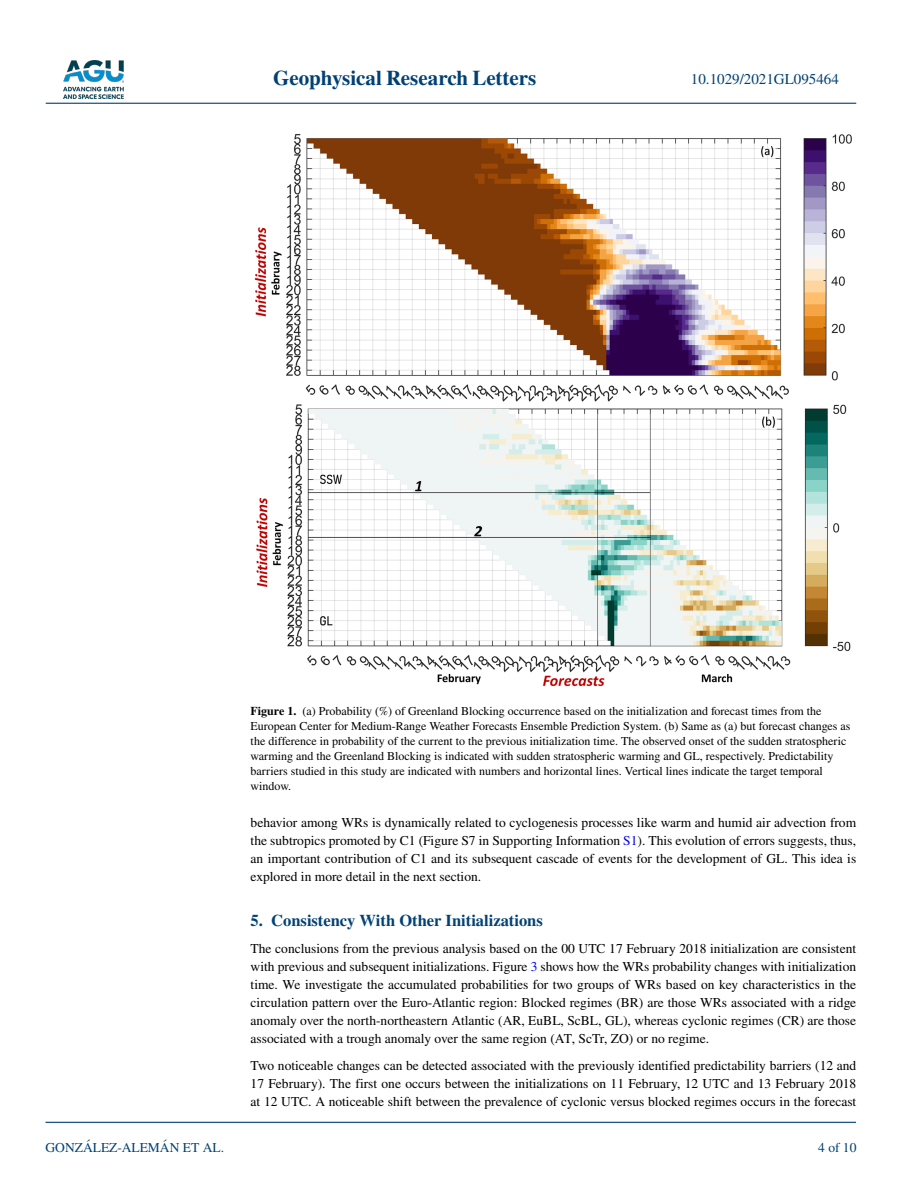
<style>
.page{position:relative;width:902px;height:1183px;background:#fff}
.page>*{position:absolute;margin:0;border:0;box-sizing:border-box;transform-origin:0 0}
.t1{font:700 21px "STIX";color:#004174}
.t2{font:700 16.5px "STIX";color:#004174}
.t3{font:15px "STIX";color:#004174}
.t4{font:13.5px/18px "STIX";color:#000;text-align:justify}
.t5{font:13.5px "STIX";color:#004174}
.t6{font:12px/15px "STIX";color:#000}
.s1{font-weight:700}
.s2{color:#00f}
</style>
<div class="page">
<img style="left:63px;top:60px;width:60px;height:39px">
<hr style="left:46px;top:103px;width:810px;height:1px;background:#004174">
<hr style="left:45px;top:1121px;width:810px;height:1px;background:#004174">
<img style="left:255px;top:134px;width:597px;height:552px">
<h1 class="t1" style="left:273px;top:66px;width:265px">Geophysical Research Letters</h1>
<p class="t3" style="left:691px;top:69px;width:149px">10.1029/2021GL095464</p>
<p class="t5" style="left:45px;top:1138px;width:180px">GONZÁLEZ-ALEMÁN ET AL.</p>
<p class="t6" style="left:250px;top:703px;width:601px"><span class="s1">Figure 1.</span> (a) Probability (%) of Greenland Blocking occurrence based on the initialization and forecast times from the European Center for Medium-Range Weather Forecasts Ensemble Prediction System. (b) Same as (a) but forecast changes as the difference in probability of the current to the previous initialization time. The observed onset of the sudden stratospheric warming and the Greenland Blocking is indicated with sudden stratospheric warming and GL, respectively. Predictability barriers studied in this study are indicated with numbers and horizontal lines. Vertical lines indicate the target temporal window.</p>
<p class="t4" style="left:250px;top:814px;width:607px">behavior among WRs is dynamically related to cyclogenesis processes like warm and humid air advection from the subtropics promoted by C1 (Figure S7 in Supporting Information <span class="s2">S1</span>). This evolution of errors suggests, thus, an important contribution of C1 and its subsequent cascade of events for the development of GL. This idea is explored in more detail in the next section.</p>
<p class="t2" style="left:250px;top:910px;width:294px">5. Consistency With Other Initializations</p>
<p class="t4" style="left:250px;top:940px;width:607px">The conclusions from the previous analysis based on the 00 UTC 17 February 2018 initialization are consistent with previous and subsequent initializations. Figure <span class="s2">3</span> shows how the WRs probability changes with initialization time. We investigate the accumulated probabilities for two groups of WRs based on key characteristics in the circulation pattern over the Euro-Atlantic region: Blocked regimes (BR) are those WRs associated with a ridge anomaly over the north-northeastern Atlantic (AR, EuBL, ScBL, GL), whereas cyclonic regimes (CR) are those associated with a trough anomaly over the same region (AT, ScTr, ZO) or no regime.</p>
<p class="t4" style="left:250px;top:1057px;width:607px">Two noticeable changes can be detected associated with the previously identified predictability barriers (12 and 17 February). The first one occurs between the initializations on 11 February, 12 UTC and 13 February 2018 at 12 UTC. A noticeable shift between the prevalence of cyclonic versus blocked regimes occurs in the forecast</p>
<p class="t5" style="left:818px;top:1138px;width:40px">4 of 10</p>
</div>
